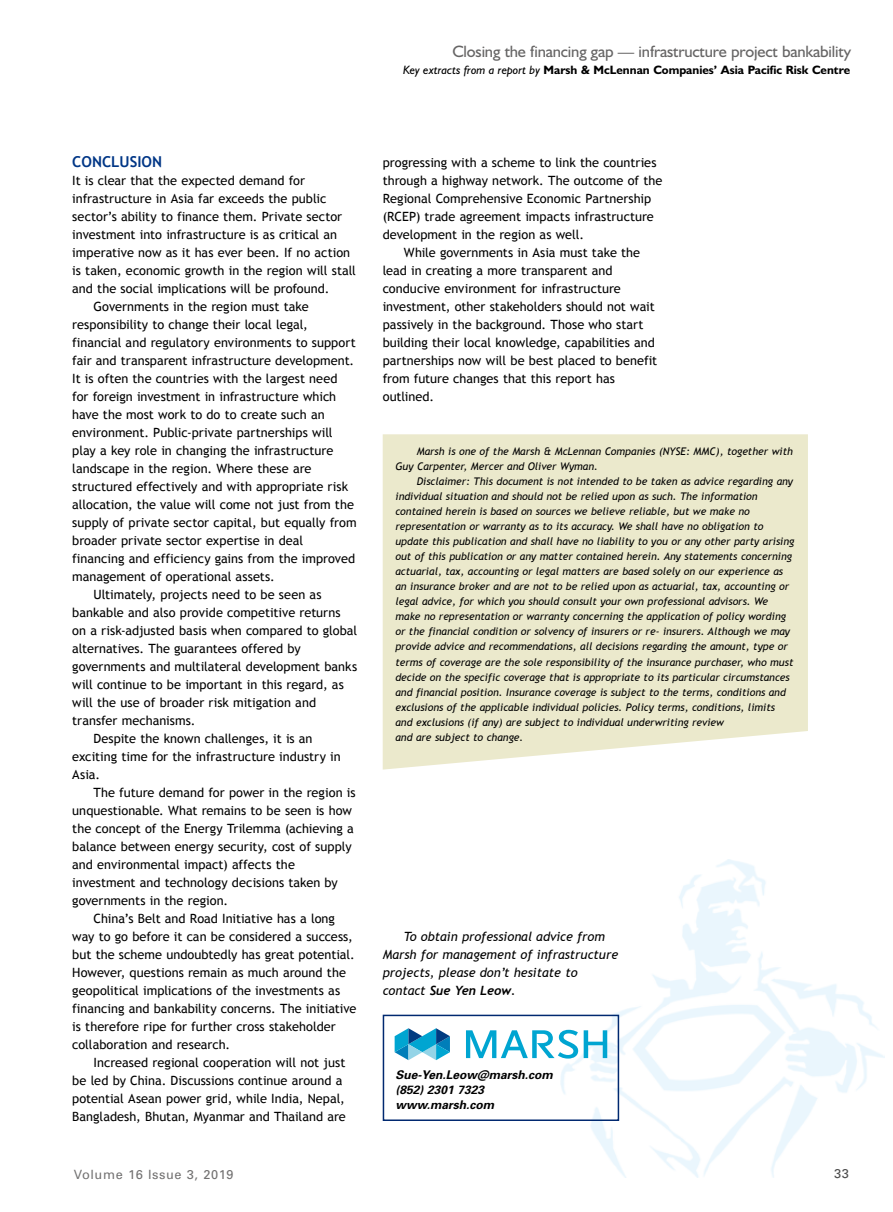
<style>
.page{position:relative;width:893px;height:1212px;background:#fff}
.page>*{position:absolute;margin:0;border:0;box-sizing:border-box;transform-origin:0 0}
.t1{font:16.5px "Humanist 521 BT";letter-spacing:-.01em;color:#666565}
.t2{font:700 15px "Trebuchet MS";color:#003686}
.t3{font:12.75px "Trebuchet MS";color:#000}
.t4{font:italic 12.75px/18px "Trebuchet MS";color:#000}
.t5{font:12.75px "Univers";letter-spacing:.05em;color:#727171}
.t6{font:italic 700 12.75px "Trebuchet";color:#000}
.t7{font:12.75px "Univers";color:#000}
.t8{font:700 12.15px "Humanist 521 BT";color:#000}
.t9{font:italic 700 12px/15px "Univers";color:#000}
.t10{font:italic 10.5px/15px "Trebuchet MS";color:#000}
.s1{font-weight:400;font-style:italic}
.s2{font-family:"Trebuchet MS";font-weight:400}
</style>
<div class="page">
<img style="left:560px;top:859px;width:324px;height:319px">
<div style="left:383px;top:434px;width:425px;height:335px;background:#ebe9cc"></div>
<div style="left:383px;top:1015px;width:236px;height:106px;border:2px solid #002970"></div>
<svg style="left:395px;top:1028px;width:55px;height:32px"></svg>
<svg style="left:466px;top:1030px;width:112px;height:28px"></svg>
<svg style="left:584px;top:1030px;width:23px;height:28px"></svg>
<p class="t1" style="left:452px;top:41px;width:400px">Closing the financing gap — infrastructure project bankability</p>
<p class="t8" style="left:403px;top:63px;width:449px"><span class="s1">Key extracts from a report by</span> Marsh &amp; McLennan Companies’ Asia Pacific Risk Centre</p>
<p class="t2" style="left:72px;top:152px;width:91px">CONCLUSION</p>
<p class="t3" style="left:72px;top:173px;width:234px">It is clear that the expected demand for</p>
<p class="t3" style="left:72px;top:191px;width:256px">infrastructure in Asia far exceeds the public</p>
<p class="t3" style="left:72px;top:209px;width:271px">sector’s ability to finance them. Private sector</p>
<p class="t3" style="left:72px;top:227px;width:266px">investment into infrastructure is as critical an</p>
<p class="t3" style="left:72px;top:245px;width:279px">imperative now as it has ever been. If no action</p>
<p class="t3" style="left:72px;top:263px;width:285px">is taken, economic growth in the region will stall</p>
<p class="t3" style="left:72px;top:281px;width:259px">and the social implications will be profound.</p>
<p class="t3" style="left:94px;top:299px;width:217px">Governments in the region must take</p>
<p class="t3" style="left:72px;top:317px;width:237px">responsibility to change their local legal,</p>
<p class="t3" style="left:72px;top:335px;width:285px">financial and regulatory environments to support</p>
<p class="t3" style="left:72px;top:353px;width:283px">fair and transparent infrastructure development.</p>
<p class="t3" style="left:72px;top:371px;width:267px">It is often the countries with the largest need</p>
<p class="t3" style="left:72px;top:389px;width:265px">for foreign investment in infrastructure which</p>
<p class="t3" style="left:72px;top:407px;width:254px">have the most work to do to create such an</p>
<p class="t3" style="left:72px;top:425px;width:262px">environment. Public-private partnerships will</p>
<p class="t3" style="left:72px;top:443px;width:263px">play a key role in changing the infrastructure</p>
<p class="t3" style="left:72px;top:461px;width:241px">landscape in the region. Where these are</p>
<p class="t3" style="left:72px;top:479px;width:277px">structured effectively and with appropriate risk</p>
<p class="t3" style="left:72px;top:497px;width:283px">allocation, the value will come not just from the</p>
<p class="t3" style="left:72px;top:515px;width:286px">supply of private sector capital, but equally from</p>
<p class="t3" style="left:72px;top:533px;width:232px">broader private sector expertise in deal</p>
<p class="t3" style="left:72px;top:551px;width:284px">financing and efficiency gains from the improved</p>
<p class="t3" style="left:72px;top:569px;width:204px">management of operational assets.</p>
<p class="t3" style="left:94px;top:587px;width:230px">Ultimately, projects need to be seen as</p>
<p class="t3" style="left:72px;top:605px;width:270px">bankable and also provide competitive returns</p>
<p class="t3" style="left:72px;top:623px;width:286px">on a risk-adjusted basis when compared to global</p>
<p class="t3" style="left:72px;top:641px;width:230px">alternatives. The guarantees offered by</p>
<p class="t3" style="left:72px;top:659px;width:286px">governments and multilateral development banks</p>
<p class="t3" style="left:72px;top:677px;width:273px">will continue to be important in this regard, as</p>
<p class="t3" style="left:72px;top:695px;width:245px">will the use of broader risk mitigation and</p>
<p class="t3" style="left:72px;top:713px;width:125px">transfer mechanisms.</p>
<p class="t3" style="left:94px;top:731px;width:221px">Despite the known challenges, it is an</p>
<p class="t3" style="left:72px;top:749px;width:270px">exciting time for the infrastructure industry in</p>
<p class="t3" style="left:72px;top:767px;width:29px">Asia.</p>
<p class="t3" style="left:94px;top:785px;width:264px">The future demand for power in the region is</p>
<p class="t3" style="left:72px;top:803px;width:281px">unquestionable. What remains to be seen is how</p>
<p class="t3" style="left:72px;top:821px;width:283px">the concept of the Energy Trilemma (achieving a</p>
<p class="t3" style="left:72px;top:839px;width:281px">balance between energy security, cost of supply</p>
<p class="t3" style="left:72px;top:857px;width:224px">and environmental impact) affects the</p>
<p class="t3" style="left:72px;top:875px;width:267px">investment and technology decisions taken by</p>
<p class="t3" style="left:72px;top:893px;width:157px">governments in the region.</p>
<p class="t3" style="left:94px;top:911px;width:243px">China’s Belt and Road Initiative has a long</p>
<p class="t3" style="left:72px;top:929px;width:282px">way to go before it can be considered a success,</p>
<p class="t3" style="left:72px;top:947px;width:284px">but the scheme undoubtedly has great potential.</p>
<p class="t3" style="left:72px;top:965px;width:275px">However, questions remain as much around the</p>
<p class="t3" style="left:72px;top:983px;width:269px">geopolitical implications of the investments as</p>
<p class="t3" style="left:72px;top:1001px;width:286px">financing and bankability concerns. The initiative</p>
<p class="t3" style="left:72px;top:1019px;width:265px">is therefore ripe for further cross stakeholder</p>
<p class="t3" style="left:72px;top:1037px;width:159px">collaboration and research.</p>
<p class="t3" style="left:94px;top:1055px;width:253px">Increased regional cooperation will not just</p>
<p class="t3" style="left:72px;top:1073px;width:272px">be led by China. Discussions continue around a</p>
<p class="t3" style="left:72px;top:1091px;width:274px">potential Asean power grid, while India, Nepal,</p>
<p class="t3" style="left:72px;top:1109px;width:275px">Bangladesh, Bhutan, Myanmar and Thailand are</p>
<p class="t3" style="left:383px;top:155px;width:275px">progressing with a scheme to link the countries</p>
<p class="t3" style="left:383px;top:173px;width:281px">through a highway network. The outcome of the</p>
<p class="t3" style="left:383px;top:191px;width:270px">Regional Comprehensive Economic Partnership</p>
<p class="t3" style="left:383px;top:209px;width:273px">(RCEP) trade agreement impacts infrastructure</p>
<p class="t3" style="left:383px;top:227px;width:203px">development in the region as well.</p>
<p class="t3" style="left:404px;top:245px;width:238px">While governments in Asia must take the</p>
<p class="t3" style="left:383px;top:263px;width:231px">lead in creating a more transparent and</p>
<p class="t3" style="left:383px;top:281px;width:240px">conducive environment for infrastructure</p>
<p class="t3" style="left:383px;top:299px;width:274px">investment, other stakeholders should not wait</p>
<p class="t3" style="left:383px;top:317px;width:262px">passively in the background. Those who start</p>
<p class="t3" style="left:383px;top:335px;width:274px">building their local knowledge, capabilities and</p>
<p class="t3" style="left:383px;top:353px;width:276px">partnerships now will be best placed to benefit</p>
<p class="t3" style="left:383px;top:371px;width:234px">from future changes that this report has</p>
<p class="t3" style="left:383px;top:389px;width:53px">outlined.</p>
<p class="t10" style="left:395px;top:444px;width:399px;text-indent:21px">Marsh is one of the Marsh &amp; McLennan Companies (NYSE: MMC), together with<br>Guy Carpenter, Mercer and Oliver Wyman.</p>
<p class="t10" style="left:395px;top:474px;width:400px;text-indent:21px">Disclaimer: This document is not intended to be taken as advice regarding any individual situation and should not be relied upon as such. The information contained herein is based on sources we believe reliable, but we make no representation or warranty as to its accuracy. We shall have no obligation to update this publication and shall have no liability to you or any other party arising out of this publication or any matter contained herein. Any statements concerning actuarial, tax, accounting or legal matters are based solely on our experience as an insurance broker and are not to be relied upon as actuarial, tax, accounting or legal advice, for which you should consult your own professional advisors. We make no representation or warranty concerning the application of policy wording or the financial condition or solvency of insurers or re- insurers. Although we may provide advice and recommendations, all decisions regarding the amount, type or terms of coverage are the sole responsibility of the insurance purchaser, who must decide on the specific coverage that is appropriate to its particular circumstances and financial position. Insurance coverage is subject to the terms, conditions and exclusions of the applicable individual policies. Policy terms, conditions, limits and exclusions (if any) are subject to individual underwriting review<br>and are subject to change.</p>
<p class="t4" style="left:383px;top:927px;width:237px;text-indent:21px">To obtain professional advice from<br>Marsh for management of infrastructure projects, please don’t hesitate to</p>
<p class="t6" style="left:383px;top:983px;width:135px"><span class="s2">contact</span> Sue Yen Leow<span class="s2">.</span></p>
<p class="t9" style="left:395px;top:1067px;width:159px">Sue-Yen.Leow@marsh.com (852) 2301 7323 www.marsh.com</p>
<p class="t5" style="left:74px;top:1166px;width:161px">Volume 16 Issue 3, 2019</p>
<p class="t7" style="left:834px;top:1166px;width:16px">33</p>
</div>
